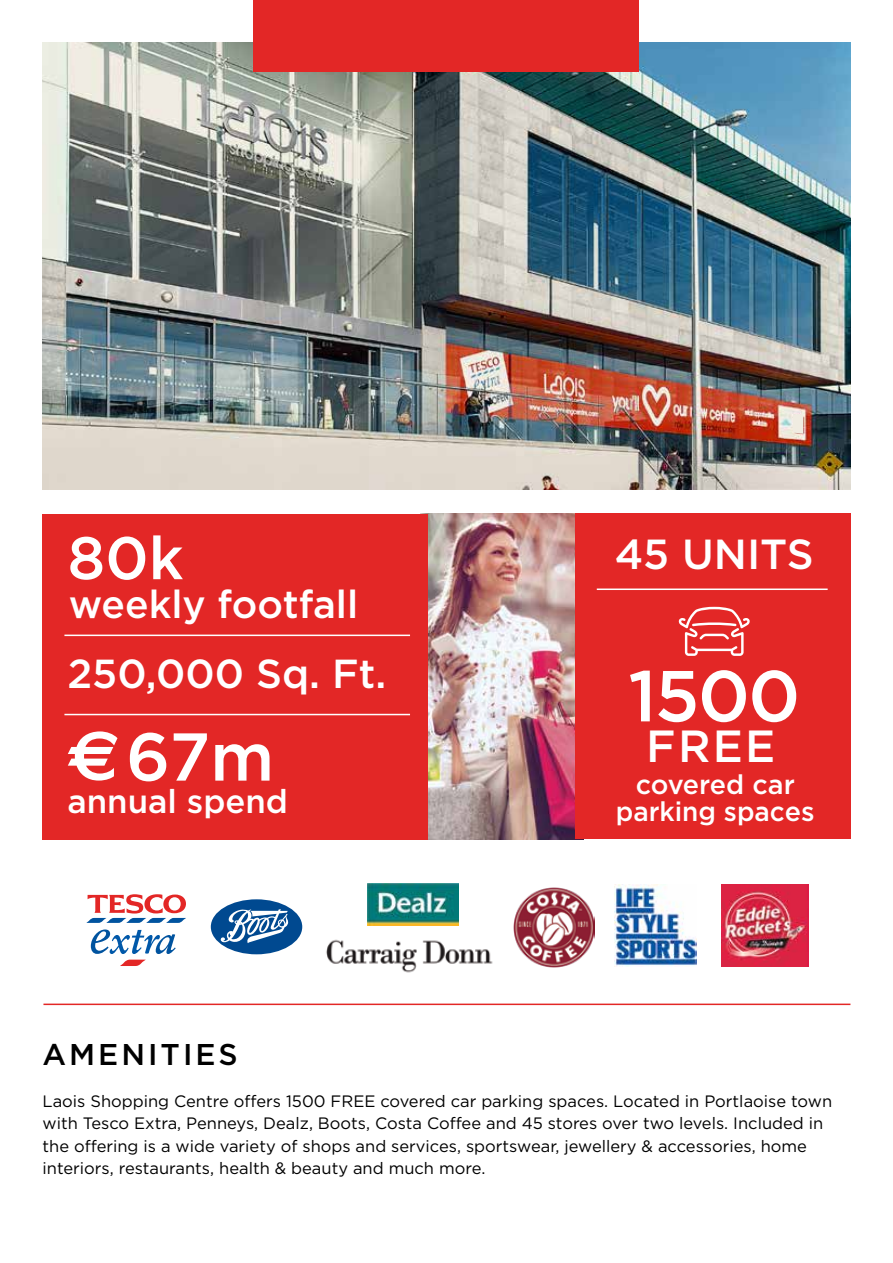
<style>
.page{position:relative;width:893px;height:1263px;background:#fff}
.page>*{position:absolute;margin:0;border:0;box-sizing:border-box;transform-origin:0 0}
.t1{font:500 72px "Gotham";color:#fff}
.t2{font:500 67.5px "Gotham";color:#fff}
.t3{font:500 60px "Gotham";color:#fff}
.t4{font:500 45px "Gotham";color:#fff}
.t5{font:500 42px "Gotham";color:#fff}
.t6{font:500 40.5px "Gotham";color:#fff}
.t7{font:500 39px "Gotham";color:#fff}
.t8{font:500 33px "Gotham";color:#fff}
.t9{font:500 30px "Gotham";letter-spacing:.1em;color:#000}
.t10{font:500 27px/27px "Gotham";color:#fff;text-align:center}
.t11{font:16.5px/22.5px "Gotham";color:#000}
.s1{font-family:"Euro Sans";font-weight:700;font-size:70.5px}
</style>
<div class="page">
<img style="left:43px;top:43px;width:807px;height:446px">
<img style="left:428px;top:514px;width:147px;height:325px">
<div style="left:575px;top:514px;width:275px;height:325px;background:#e32726"></div>
<div style="left:254px;top:0;width:385px;height:72px;background:#e32726"></div>
<div style="left:43px;top:514px;width:385px;height:325px;background:#e32726"></div>
<div style="left:211px;top:899px;width:91px;height:55px;background:#004990;border-radius:50%"></div>
<svg style="left:221px;top:909px;width:67px;height:34px"></svg>
<img style="left:513px;top:887px;width:82px;height:80px">
<img style="left:615px;top:885px;width:81px;height:81px">
<img style="left:722px;top:885px;width:86px;height:81px">
<img style="left:326px;top:939px;width:167px;height:34px">
<svg style="left:120px;top:960px;width:26px;height:6px"></svg>
<svg style="left:86px;top:894px;width:100px;height:29px"></svg>
<svg style="left:91px;top:929px;width:85px;height:25px"></svg>
<hr style="left:597px;top:588px;width:231px;height:2px;background:#fff">
<hr style="left:64px;top:714px;width:346px;height:1px;background:#fff">
<hr style="left:64px;top:635px;width:346px;height:1px;background:#fff">
<hr style="left:43px;top:1003px;width:807px;height:2px;background:#e32726">
<svg style="left:678px;top:607px;width:72px;height:49px"></svg>
<img style="left:367px;top:884px;width:92px;height:41px">
<svg style="left:793px;top:414px;width:10px;height:20px"></svg>
<h3 class="t3" style="left:67px;top:519px;width:118px">80k</h3>
<h3 class="t7" style="left:69px;top:579px;width:291px">weekly footfall</h3>
<h3 class="t6" style="left:67px;top:648px;width:320px">250,000 Sq. Ft.</h3>
<h2 class="t2" style="left:67px;top:712px;width:208px"><span class="s1">e</span>67m</h2>
<h3 class="t8" style="left:67px;top:780px;width:222px">annual spend</h3>
<h3 class="t9" style="left:43px;top:1035px;width:197px">AMENITIES</h3>
<h3 class="t5" style="left:615px;top:527px;width:201px">45 UNITS</h3>
<h1 class="t1" style="left:628px;top:649px;width:174px">1500</h1>
<h3 class="t4" style="left:646px;top:717px;width:131px">FREE</h3>
<h3 class="t10" style="left:616px;top:770px;width:200px">covered car parking spaces</h3>
<p class="t11" style="left:43px;top:1089px;width:791px">Laois Shopping Centre offers 1500 FREE covered car parking spaces. Located in Portlaoise town with Tesco Extra, Penneys, Dealz, Boots, Costa Coffee and 45 stores over two levels. Included in the offering is a wide variety of shops and services, sportswear, jewellery &amp; accessories, home interiors, restaurants, health &amp; beauty and much more.</p>
</div>
